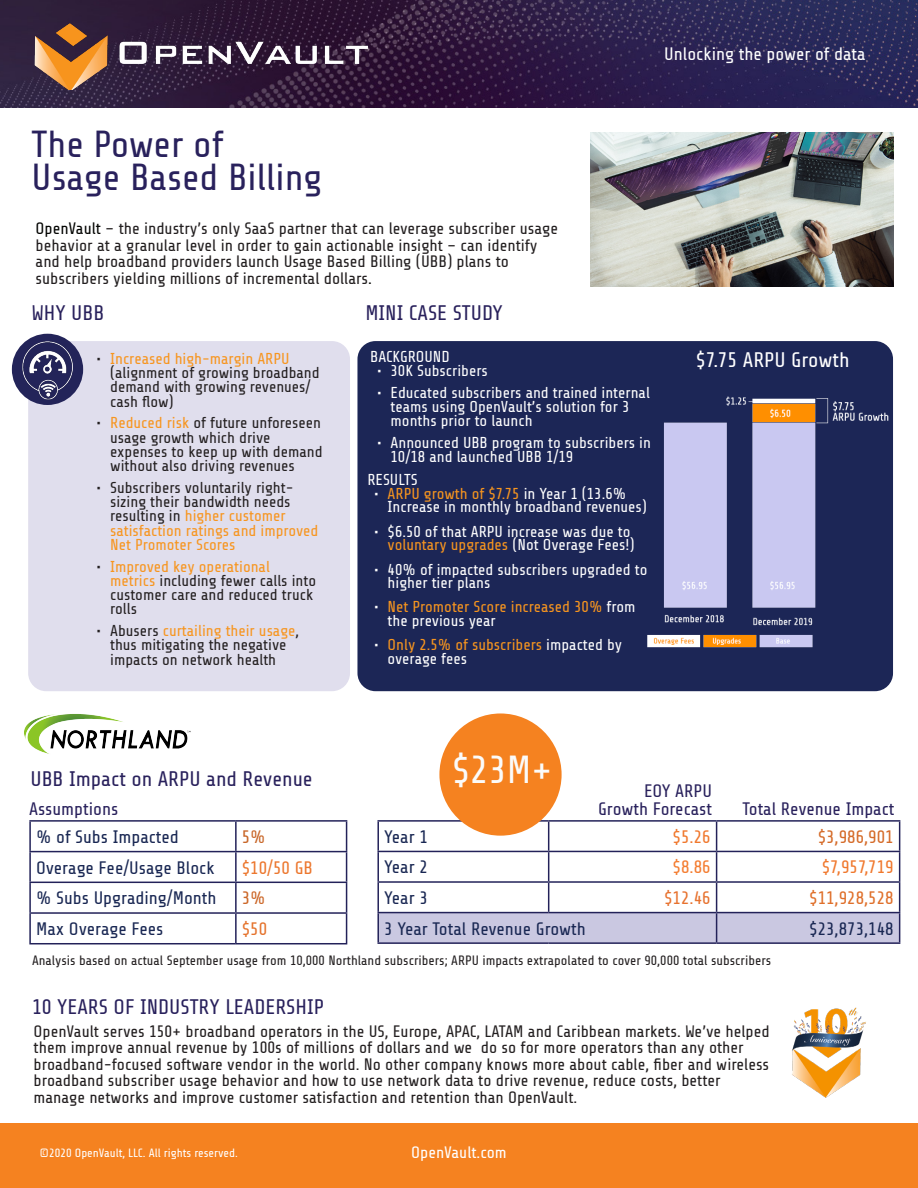
<style>
.page{position:relative;width:918px;height:1188px;background:#fff}
.page>*{position:absolute;margin:0;border:0;box-sizing:border-box;transform-origin:0 0}
.t1{font:39px "Share Tech";color:#fbfbfa}
.t2{font:37.5px "Share Tech";color:#29215c}
.t3{font:21px "Share Tech";color:#29215c}
.t4{font:21px "Share Tech";color:#fff}
.t5{font:18px "Share Tech";color:#192753}
.t6{font:18px "Share Tech";color:#29215c}
.t7{font:18px "Share Tech";color:#fff}
.t8{font:18px "Share Tech";color:#f0782d}
.t9{font:18px "Share Tech";color:#df6f2a}
.t10{font:18px "Share Tech";color:#d56b29}
.t11{font:18px "Share Tech";color:#ec772e}
.t12{font:18px "Share Tech";color:#e7722f}
.t13{font:18px "Share Tech";color:#f47d31}
.t14{font:18px "Share Tech";color:#e5732d}
.t15{font:18px "Share Tech";color:#c86628}
.t16{font:18px "Share Tech";color:#cc6728}
.t17{font:16.5px/16.5px "Share Tech";color:#231f20}
.t18{font:16.5px "Share Tech";color:#fff}
.t19{font:15.75px/14.2px "Share Tech";color:#231f20}
.t20{font:15.75px/14.2px "Share Tech";color:#fff}
.t21{font:15.75px/13.5px "Share Tech";color:#f7951f}
.t22{font:13.5px "Share Tech";color:#231f20}
.t23{font:12px "Share Tech";color:#fff}
.s1{color:#040503}
.s2{color:#f7951f}
.s3{color:#fff}
</style>
<div class="page">
<img style="left:0;top:0;width:918px;height:108px">
<div style="left:28px;top:341px;width:322px;height:350px;background:#e0deed;border-radius:18px"></div>
<div style="left:357px;top:341px;width:536px;height:350px;background:#1c2656;border-radius:18px"></div>
<div style="left:0;top:1124px;width:918px;height:64px;background:#f58220"></div>
<img style="left:22px;top:22px;width:354px;height:68px">
<img style="left:792px;top:1007px;width:74px;height:91px">
<img style="left:591px;top:133px;width:302px;height:154px">
<div style="left:12px;top:334px;width:71px;height:71px;background:#232459;border-radius:50%"></div>
<img style="left:17px;top:338px;width:64px;height:65px">
<img style="left:647px;top:349px;width:246px;height:299px">
<hr style="left:235px;top:822px;width:2px;height:29px;background:#232259">
<hr style="left:235px;top:852px;width:2px;height:30px;background:#232259">
<hr style="left:235px;top:883px;width:2px;height:29px;background:#232259">
<hr style="left:235px;top:914px;width:2px;height:29px;background:#232259">
<hr style="left:29px;top:820px;width:207px;height:2px;background:#232259">
<hr style="left:29px;top:822px;width:2px;height:29px;background:#232259">
<hr style="left:236px;top:820px;width:111px;height:2px;background:#232259">
<svg style="left:346px;top:822px;width:1px;height:29px"></svg>
<hr style="left:29px;top:851px;width:207px;height:1px;background:#232259">
<hr style="left:29px;top:852px;width:2px;height:30px;background:#232259">
<hr style="left:236px;top:851px;width:111px;height:1px;background:#232259">
<hr style="left:346px;top:852px;width:1px;height:30px;background:#232259">
<hr style="left:29px;top:882px;width:207px;height:1px;background:#232259">
<hr style="left:29px;top:883px;width:2px;height:29px;background:#232259">
<hr style="left:236px;top:882px;width:111px;height:1px;background:#232259">
<hr style="left:29px;top:912px;width:207px;height:2px;background:#232259">
<hr style="left:29px;top:914px;width:2px;height:29px;background:#232259">
<hr style="left:236px;top:912px;width:111px;height:2px;background:#232259">
<svg style="left:346px;top:883px;width:1px;height:60px"></svg>
<hr style="left:29px;top:943px;width:207px;height:1px;background:#232259">
<hr style="left:236px;top:943px;width:111px;height:1px;background:#232259">
<hr style="left:377px;top:820px;width:172px;height:2px;background:#232259">
<hr style="left:377px;top:822px;width:2px;height:29px;background:#232259">
<hr style="left:549px;top:820px;width:168px;height:2px;background:#232259">
<hr style="left:717px;top:820px;width:183px;height:2px;background:#232259">
<hr style="left:377px;top:851px;width:172px;height:1px;background:#232259">
<hr style="left:377px;top:852px;width:2px;height:29px;background:#232259">
<hr style="left:377px;top:881px;width:172px;height:2px;background:#232259">
<hr style="left:377px;top:883px;width:2px;height:29px;background:#232259">
<hr style="left:377px;top:912px;width:172px;height:1px;background:#232259">
<hr style="left:377px;top:913px;width:2px;height:29px;background:#232259">
<svg style="left:378px;top:822px;width:522px;height:120px"></svg>
<hr style="left:377px;top:942px;width:172px;height:2px;background:#232259">
<hr style="left:549px;top:942px;width:168px;height:2px;background:#232259">
<hr style="left:717px;top:942px;width:183px;height:2px;background:#232259">
<img style="left:24px;top:714px;width:167px;height:40px">
<div style="left:439px;top:713px;width:123px;height:123px;background:#f58220;border-radius:50%"></div>
<p class="t7" style="left:664px;top:45px;width:203px">Unlocking the power of data</p>
<p class="t2" style="left:32px;top:125px;width:193px">The Power of</p>
<p class="t2" style="left:32px;top:158px;width:292px">Usage Based Billing</p>
<p class="t17" style="left:36px;top:221px;width:524px"><span class="s1">OpenVault</span> – the industry’s only SaaS partner that can leverage subscriber usage behavior at a granular level in order to gain actionable insight – can identify and help broadband providers launch Usage Based Billing (UBB) plans to subscribers yielding millions of incremental dollars<span class="s1">.</span></p>
<p class="t3" style="left:32px;top:302px;width:74px">WHY UBB</p>
<p class="t3" style="left:365px;top:302px;width:139px">MINI CASE STUDY</p>
<p class="t19" style="left:110px;top:352px;width:211px;text-indent:-14px">• <span class="s2">Increased high-margin ARPU </span>(alignment of growing broadband demand with growing revenues/ cash flow)</p>
<p class="t19" style="left:110px;top:416px;width:214px;text-indent:-14px">• <span class="s2">Reduced risk</span> of future unforeseen usage growth which drive expenses to keep up with demand without also driving revenues</p>
<p class="t19" style="left:110px;top:481px;width:210px;text-indent:-14px">• Subscribers voluntarily right&shy;sizing their bandwidth needs resulting in <span class="s2">higher customer satisfaction ratings and improved<br>Net Promoter Scores</span></p>
<p class="t19" style="left:110px;top:560px;width:207px;text-indent:-14px">• <span class="s2">Improved key operational metrics</span> including fewer calls into customer care and reduced truck rolls</p>
<p class="t19" style="left:97px;top:624px;width:204px;text-align:center">• Abusers <span class="s2">curtailing their usage</span>, thus mitigating the negative impacts on network health</p>
<p class="t20" style="left:370px;top:350px;width:81px">BACKGROUND</p>
<p class="t20" style="left:377px;top:364px;width:112px">• 30K Subscribers</p>
<p class="t20" style="left:391px;top:386px;width:261px;text-indent:-14px">• Educated subscribers and trained internal teams using OpenVault’s solution for 3 months prior to launch</p>
<p class="t20" style="left:391px;top:436px;width:262px;text-indent:-14px">• Announced UBB program to subscribers in<br>10/18 and launched UBB 1/19</p>
<p class="t20" style="left:367px;top:473px;width:52px">RESULTS</p>
<p class="t20" style="left:388px;top:487px;width:261px;line-height:13.5px;text-indent:-14px">• <span class="s2">ARPU growth of $7.75</span> in Year 1 (13.6%<br>Increase in monthly broadband revenues)</p>
<p class="t20" style="left:374px;top:525px;width:262px;line-height:13.5px;text-align:right">• $6.50 of that ARPU increase was due to <span class="s2">voluntary upgrades</span> (Not Overage Fees!)</p>
<p class="t20" style="left:388px;top:563px;width:261px;line-height:13.5px;text-indent:-14px">• 40% of impacted subscribers upgraded to higher tier plans</p>
<p class="t21" style="left:388px;top:601px;width:249px;text-indent:-14px"><span class="s3">•</span> Net Promoter Score increased 30% <span class="s3">from the previous year</span></p>
<p class="t20" style="left:388px;top:638px;width:236px;text-indent:-14px">• <span class="s2">Only 2.5% of subscribers</span> impacted by overage fees</p>
<p class="t4" style="left:696px;top:349px;width:155px">$7.75 ARPU Growth</p>
<p class="t3" style="left:30px;top:768px;width:284px">UBB Impact on ARPU and Revenue</p>
<p class="t6" style="left:29px;top:800px;width:90px">Assumptions</p>
<p class="t5" style="left:36px;top:827px;width:144px">% of Subs Impacted</p>
<p class="t15" style="left:242px;top:827px;width:25px">5%</p>
<p class="t5" style="left:36px;top:858px;width:180px">Overage Fee/Usage Block</p>
<p class="t11" style="left:242px;top:858px;width:73px">$10/50 GB</p>
<p class="t5" style="left:36px;top:889px;width:182px">% Subs Upgrading/Month</p>
<p class="t16" style="left:242px;top:889px;width:25px">3%</p>
<p class="t5" style="left:36px;top:920px;width:129px">Max Overage Fees</p>
<p class="t14" style="left:242px;top:920px;width:27px">$50</p>
<p class="t1" style="left:452px;top:750px;width:103px">$23M+</p>
<p class="t6" style="left:644px;top:781px;width:70px">EOY ARPU</p>
<p class="t6" style="left:598px;top:799px;width:115px">Growth Forecast</p>
<p class="t6" style="left:742px;top:799px;width:154px">Total Revenue Impact</p>
<p class="t5" style="left:384px;top:827px;width:45px">Year 1</p>
<p class="t8" style="left:673px;top:827px;width:39px">$5.26</p>
<p class="t10" style="left:818px;top:827px;width:77px">$3,986,901</p>
<p class="t5" style="left:384px;top:858px;width:45px">Year 2</p>
<p class="t13" style="left:673px;top:858px;width:39px">$8.86</p>
<p class="t8" style="left:822px;top:858px;width:73px">$7,957,719</p>
<p class="t5" style="left:384px;top:889px;width:45px">Year 3</p>
<p class="t12" style="left:664px;top:889px;width:48px">$12.46</p>
<p class="t9" style="left:809px;top:889px;width:86px">$11,928,528</p>
<p class="t5" style="left:384px;top:919px;width:203px">3 Year Total Revenue Growth</p>
<p class="t5" style="left:809px;top:919px;width:86px">$23,873,148</p>
<p class="t22" style="left:32px;top:953px;width:741px">Analysis based on actual September usage from 10,000 Northland subscribers; ARPU impacts extrapolated to cover 90,000 total subscribers</p>
<p class="t3" style="left:32px;top:996px;width:293px">10 YEARS OF INDUSTRY LEADERSHIP</p>
<p class="t17" style="left:34px;top:1023px;width:738px">OpenVault serves 150+ broadband operators in the US, Europe, APAC, LATAM and Caribbean markets. We’ve helped them improve annual revenue by 100s of millions of dollars and we do so for more operators than any other broadband-focused software vendor in the world. No other company knows more about cable, fiber and wireless broadband subscriber usage behavior and how to use network data to drive revenue, reduce costs, better manage networks and improve customer satisfaction and retention than OpenVault.</p>
<p class="t23" style="left:40px;top:1146px;width:200px">©2020 OpenVault, LLC. All rights reserved.</p>
<p class="t18" style="left:411px;top:1144px;width:97px">OpenVault.com</p>
</div>
